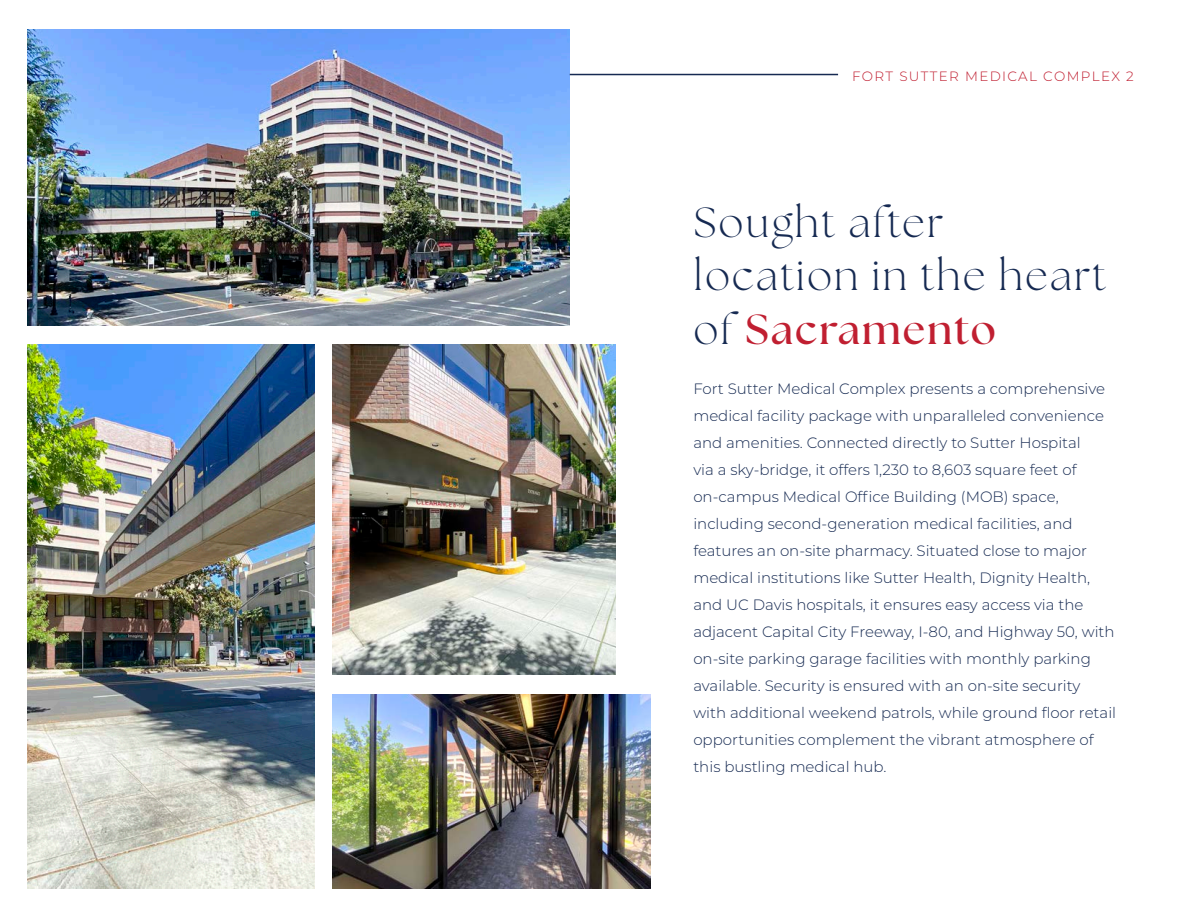
<style>
.page{position:relative;width:1188px;height:918px;background:#fff}
.page>*{position:absolute;margin:0;border:0;box-sizing:border-box;transform-origin:0 0}
.t1{font:300 42px/53.2px "The Seasons";letter-spacing:.05em;color:#162a52}
.t2{font:300 15px/27px "Montserrat";color:#162a52}
.t3{font:300 13.5px "Montserrat";letter-spacing:.1em;color:#c01f31}
.s1{font-weight:700;color:#c01f31}
</style>
<div class="page">
<img style="left:27px;top:29px;width:543px;height:296px">
<img style="left:333px;top:694px;width:317px;height:195px">
<img style="left:333px;top:345px;width:283px;height:330px">
<img style="left:27px;top:345px;width:288px;height:544px">
<hr style="left:570px;top:74px;width:268px;height:1px;background:#162a52">
<p class="t3" style="left:852px;top:68px;width:283px">FORT SUTTER MEDICAL COMPLEX 2</p>
<h1 class="t1" style="left:693px;top:196px;width:414px">Sought after location in the heart of <span class="s1">Sacramento</span></h1>
<p class="t2" style="left:693px;top:374px;width:424px">Fort Sutter Medical Complex presents a comprehensive medical facility package with unparalleled convenience and amenities. Connected directly to Sutter Hospital<br>via a sky-bridge, it offers 1,230 to 8,603 square feet of on-campus Medical Office Building (MOB) space, including second-generation medical facilities, and features an on-site pharmacy. Situated close to major medical institutions like Sutter Health, Dignity Health, and UC Davis hospitals, it ensures easy access via the adjacent Capital City Freeway, I-80, and Highway 50, with on-site parking garage facilities with monthly parking available. Security is ensured with an on-site security with additional weekend patrols, while ground floor retail opportunities complement the vibrant atmosphere of this bustling medical hub.</p>
</div>
